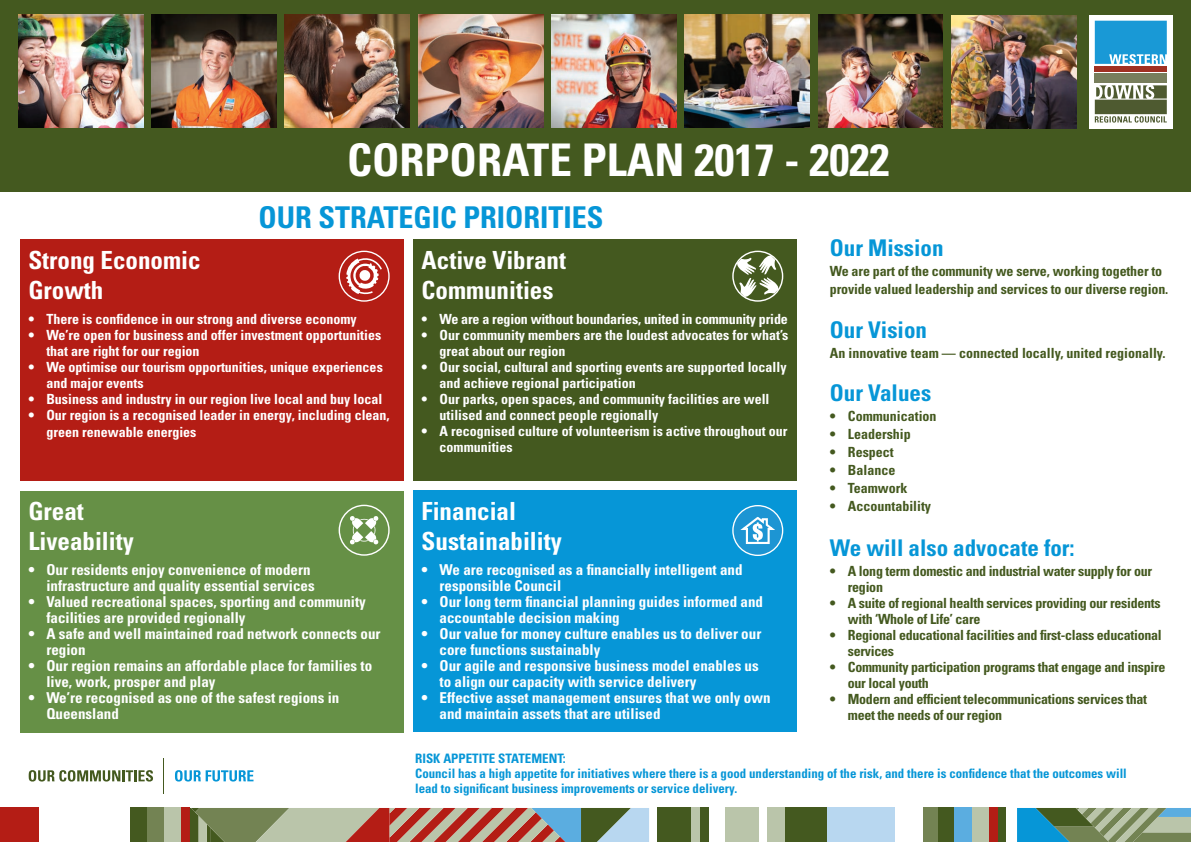
<style>
.page{position:relative;width:1191px;height:842px;background:#fff}
.page>*{position:absolute;margin:0;border:0;box-sizing:border-box;transform-origin:0 0}
.t1{font:700 condensed 45px "Univers LT Std";color:#fff}
.t2{font:700 condensed 30px "Univers LT Std";color:#0696d7}
.t3{font:700 condensed 25px/30px "Univers LT Std";color:#fff}
.t4{font:700 condensed 23px "Univers LT Std";color:#0696d7}
.t5{font:700 condensed 15px/16px "Univers LT Std";color:#fff}
.t6{font:700 condensed 14px/16px "Univers LT Std";color:#fff}
.t7{font:700 condensed 14px/16px "Univers LT Std";letter-spacing:-.02em;color:#44591f}
.t8{font:700 condensed 14px "Univers LT Std";color:#44591f}
.t9{font:700 condensed 13px/15px "Univers LT Std";color:#0696d7}
</style>
<div class="page">
<div style="left:0;top:0;width:1191px;height:157px;background:#44591f"></div>
<div style="left:0;top:129px;width:1191px;height:63px;background:#44591f"></div>
<div style="left:0;top:808px;width:39px;height:34px;background:#b41d15"></div>
<div style="left:923px;top:808px;width:15px;height:34px;background:#738353"></div>
<div style="left:938px;top:808px;width:17px;height:34px;background:#44591f"></div>
<div style="left:955px;top:808px;width:17px;height:34px;background:#5bade0"></div>
<div style="left:972px;top:808px;width:17px;height:34px;background:#bac5aa"></div>
<div style="left:997px;top:808px;width:9px;height:34px;background:#44591f"></div>
<div style="left:657px;top:808px;width:34px;height:34px;background:#44591f"></div>
<div style="left:802px;top:808px;width:25px;height:34px;background:#44591f"></div>
<div style="left:725px;top:808px;width:34px;height:34px;background:#bac5aa"></div>
<div style="left:827px;top:808px;width:68px;height:34px;background:#b8d7f0"></div>
<div style="left:768px;top:808px;width:17px;height:34px;background:#bac5aa"></div>
<div style="left:785px;top:808px;width:17px;height:34px;background:#44591f"></div>
<div style="left:700px;top:808px;width:8px;height:34px;background:#44591f"></div>
<div style="left:989px;top:808px;width:8px;height:34px;background:#b41d15"></div>
<div style="left:691px;top:808px;width:9px;height:34px;background:#bac5aa"></div>
<div style="left:181px;top:808px;width:9px;height:34px;background:#b41d15"></div>
<div style="left:130px;top:808px;width:17px;height:34px;background:#44591f"></div>
<div style="left:147px;top:808px;width:17px;height:34px;background:#738353"></div>
<div style="left:164px;top:808px;width:17px;height:34px;background:#bac5aa"></div>
<svg style="left:1017px;top:808px;width:174px;height:34px;background:#6a9686"></svg>
<svg style="left:190px;top:808px;width:459px;height:34px;background:#9c8a77"></svg>
<svg style="left:29px;top:770px;width:124px;height:11px"></svg>
<svg style="left:175px;top:770px;width:78px;height:11px"></svg>
<hr style="left:163px;top:758px;width:1px;height:36px;background:#44591f">
<div style="left:1089px;top:15px;width:83px;height:114px;background:#fff"></div>
<img style="left:19px;top:14px;width:124px;height:114px">
<img style="left:418px;top:14px;width:125px;height:114px">
<img style="left:285px;top:14px;width:125px;height:114px">
<img style="left:685px;top:14px;width:124px;height:114px">
<svg style="left:1094px;top:20px;width:73px;height:103px"></svg>
<svg style="left:1094px;top:21px;width:72px;height:43px;background:#31a3da"></svg>
<div style="left:1094px;top:66px;width:72px;height:6px;background:#a03022"></div>
<div style="left:1094px;top:74px;width:72px;height:9px;background:#787e5c"></div>
<svg style="left:1094px;top:85px;width:72px;height:38px"></svg>
<img style="left:152px;top:14px;width:124px;height:114px">
<img style="left:818px;top:14px;width:125px;height:114px">
<img style="left:551px;top:14px;width:125px;height:114px">
<img style="left:951px;top:15px;width:125px;height:114px">
<div style="left:413px;top:490px;width:384px;height:242px;background:#0696d7"></div>
<div style="left:20px;top:491px;width:383px;height:242px;background:#669046"></div>
<div style="left:413px;top:239px;width:384px;height:242px;background:#44591f"></div>
<div style="left:20px;top:239px;width:383px;height:242px;background:#b41d15"></div>
<svg style="left:732px;top:505px;width:51px;height:51px"></svg>
<svg style="left:338px;top:505px;width:52px;height:51px"></svg>
<svg style="left:732px;top:251px;width:51px;height:51px"></svg>
<svg style="left:338px;top:251px;width:52px;height:51px"></svg>
<h1 class="t1" style="left:347px;top:132px;width:544px">CORPORATE PLAN 2017 - 2022</h1>
<h2 class="t2" style="left:258px;top:199px;width:346px">OUR STRATEGIC PRIORITIES</h2>
<h3 class="t3" style="left:28px;top:245px;width:174px">Strong Economic<br>Growth</h3>
<p class="t6" style="left:28px;top:311px;width:330px">• There is confidence in our strong and diverse economy</p>
<p class="t6" style="left:46px;top:327px;width:336px;text-indent:-18px">• We’re open for business and offer investment opportunities that are right for our region</p>
<p class="t6" style="left:46px;top:359px;width:338px;text-indent:-18px">• We optimise our tourism opportunities, unique experiences and major events</p>
<p class="t6" style="left:28px;top:391px;width:355px">• Business and industry in our region live local and buy local</p>
<p class="t6" style="left:46px;top:406px;width:345px;line-height:16.8px;text-indent:-18px">• Our region is a recognised leader in energy, including clean, green renewable energies</p>
<h3 class="t3" style="left:28px;top:496px;width:107px">Great<br>Liveability</h3>
<p class="t5" style="left:28px;top:562px;width:288px;text-align:right">• Our residents enjoy convenience of modern infrastructure and quality essential services</p>
<p class="t5" style="left:46px;top:594px;width:321px;text-indent:-18px">• Valued recreational spaces, sporting and community facilities are provided regionally</p>
<p class="t5" style="left:46px;top:626px;width:336px;text-indent:-18px">• A safe and well maintained road network connects our region</p>
<p class="t5" style="left:46px;top:658px;width:327px;text-indent:-18px">• Our region remains an affordable place for families to live, work, prosper and play</p>
<p class="t5" style="left:46px;top:690px;width:294px;text-indent:-18px">• We’re recognised as one of the safest regions in<br>Queensland</p>
<h3 class="t3" style="left:421px;top:245px;width:146px">Active Vibrant<br>Communities</h3>
<p class="t6" style="left:421px;top:311px;width:368px">• We are a region without boundaries, united in community pride</p>
<p class="t6" style="left:439px;top:327px;width:350px;text-indent:-18px">• Our community members are the loudest advocates for what’s great about our region</p>
<p class="t6" style="left:439px;top:359px;width:348px;text-indent:-18px">• Our social, cultural and sporting events are supported locally and achieve regional participation</p>
<p class="t6" style="left:439px;top:391px;width:331px;text-indent:-18px">• Our parks, open spaces, and community facilities are well utilised and connect people regionally</p>
<p class="t6" style="left:439px;top:423px;width:349px;text-indent:-18px">• A recognised culture of volunteerism is active throughout our communities</p>
<h3 class="t3" style="left:421px;top:496px;width:142px">Financial<br>Sustainability</h3>
<p class="t5" style="left:439px;top:561px;width:304px;text-indent:-18px">• We are recognised as a financially intelligent and responsible Council</p>
<p class="t5" style="left:439px;top:593px;width:325px;text-indent:-18px">• Our long term financial planning guides informed and accountable decision making</p>
<p class="t5" style="left:439px;top:625px;width:323px;text-indent:-18px">• Our value for money culture enables us to deliver our core functions sustainably</p>
<p class="t5" style="left:439px;top:657px;width:321px;text-indent:-18px">• Our agile and responsive business model enables us to align our capacity with service delivery</p>
<p class="t5" style="left:439px;top:689px;width:332px;text-indent:-18px">• Effective asset management ensures that we only own and maintain assets that are utilised</p>
<h3 class="t4" style="left:830px;top:234px;width:115px">Our Mission</h3>
<p class="t7" style="left:830px;top:262px;width:340px;line-height:18px">We are part of the community we serve, working together to provide valued leadership and services to our diverse region.</p>
<h3 class="t4" style="left:830px;top:316px;width:99px">Our Vision</h3>
<p class="t8" style="left:830px;top:344px;width:337px">An innovative team — connected locally, united regionally.</p>
<h3 class="t4" style="left:830px;top:379px;width:103px">Our Values</h3>
<p class="t8" style="left:830px;top:407px;width:108px">• Communication</p>
<p class="t8" style="left:830px;top:425px;width:82px">• Leadership</p>
<p class="t8" style="left:830px;top:443px;width:65px">• Respect</p>
<p class="t8" style="left:830px;top:461px;width:67px">• Balance</p>
<p class="t8" style="left:830px;top:479px;width:79px">• Teamwork</p>
<p class="t8" style="left:830px;top:497px;width:103px">• Accountability</p>
<h3 class="t4" style="left:830px;top:534px;width:246px">We will also advocate for:</h3>
<p class="t7" style="left:848px;top:563px;width:306px;text-indent:-18px">• A long term domestic and industrial water supply for our region</p>
<p class="t7" style="left:848px;top:595px;width:314px;text-indent:-18px">• A suite of regional health services providing our residents with ‘Whole of Life’ care</p>
<p class="t7" style="left:848px;top:627px;width:315px;text-indent:-18px">• Regional educational facilities and first-class educational services</p>
<p class="t7" style="left:848px;top:659px;width:319px;text-indent:-18px">• Community participation programs that engage and inspire our local youth</p>
<p class="t7" style="left:848px;top:691px;width:301px;text-indent:-18px">• Modern and efficient telecommunications services that meet the needs of our region</p>
<p class="t9" style="left:415px;top:751px;width:713px">RISK APPETITE STATEMENT:<br>Council has a high appetite for initiatives where there is a good understanding of the risk, and there is confidence that the outcomes will lead to significant business improvements or service delivery.</p>
</div>
